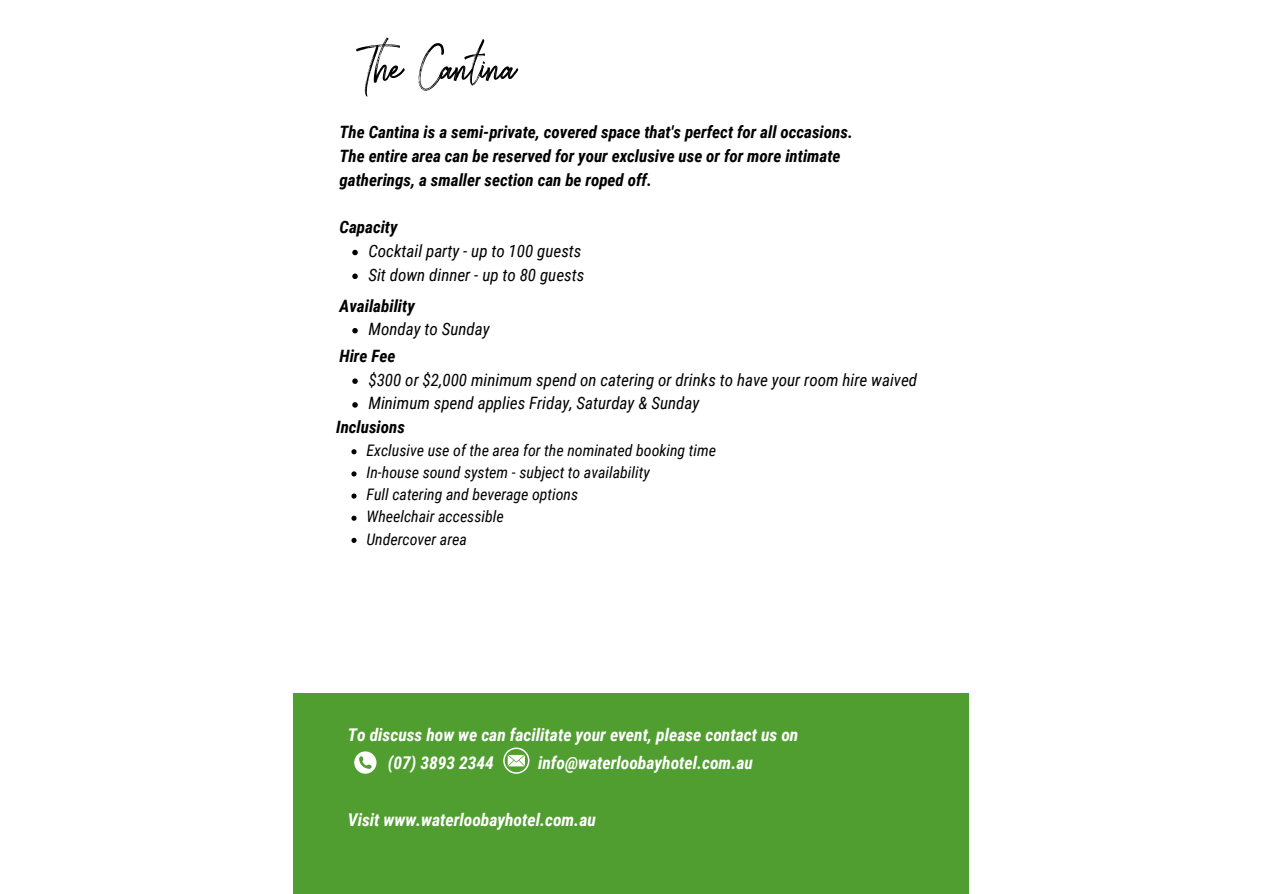
<style>
.page{position:relative;width:1263px;height:894px;background:#fff}
.page>*{position:absolute;margin:0;border:0;box-sizing:border-box;transform-origin:0 0}
.t1{font:51.45px "Brownhill Script";color:#000}
.t2{font:italic 700 17.55px/28.2px "Roboto Condensed";color:#fff}
.t3{font:italic 700 17.1px/23.7px "Roboto Condensed";color:#000}
.t4{font:italic 17.1px/23.7px "Roboto Condensed";color:#000}
.t5{font:italic 15.9px/22.2px "Roboto Condensed";color:#000}
</style>
<div class="page">
<svg style="left:351px;top:449px;width:6px;height:5px"></svg>
<svg style="left:351px;top:471px;width:6px;height:5px"></svg>
<svg style="left:351px;top:493px;width:6px;height:5px"></svg>
<svg style="left:351px;top:515px;width:6px;height:5px"></svg>
<svg style="left:351px;top:537px;width:6px;height:5px"></svg>
<svg style="left:352px;top:250px;width:6px;height:5px"></svg>
<svg style="left:352px;top:273px;width:6px;height:6px"></svg>
<svg style="left:352px;top:328px;width:6px;height:5px"></svg>
<svg style="left:352px;top:378px;width:6px;height:6px"></svg>
<svg style="left:352px;top:402px;width:6px;height:5px"></svg>
<div style="left:294px;top:693px;width:675px;height:200px;background:#509e2f"></div>
<svg style="left:354px;top:751px;width:22px;height:22px"></svg>
<svg style="left:503px;top:747px;width:26px;height:26px"></svg>
<h1 class="t1" style="left:356px;top:36px;width:162px">The Cantina</h1>
<p class="t3" style="left:339px;top:120px;width:515px">The Cantina is a semi-private, covered space that's perfect for all occasions.<br>The entire area can be reserved for your exclusive use or for more intimate gatherings, a smaller section can be roped off.</p>
<p class="t3" style="left:339px;top:215px;width:60px">Capacity</p>
<p class="t4" style="left:368px;top:239px;width:217px">Cocktail party - up to 100 guests<br>Sit down dinner - up to 80 guests</p>
<p class="t3" style="left:339px;top:294px;width:77px">Availability</p>
<p class="t4" style="left:368px;top:317px;width:123px">Monday to Sunday</p>
<p class="t3" style="left:339px;top:344px;width:57px">Hire Fee</p>
<p class="t4" style="left:368px;top:368px;width:550px">$300 or $2,000 minimum spend on catering or drinks to have your room hire waived<br>Minimum spend applies Friday, Saturday &amp; Sunday</p>
<p class="t3" style="left:336px;top:415px;width:70px">Inclusions</p>
<p class="t5" style="left:366px;top:439px;width:351px">Exclusive use of the area for the nominated booking time In-house sound system - subject to availability<br>Full catering and beverage options<br>Wheelchair accessible<br>Undercover area</p>
<p class="t2" style="left:388px;top:720px;width:412px;text-indent:-40px">To discuss how we can facilitate your event, please contact us on (07) 3893 2344</p>
<p class="t2" style="left:538px;top:749px;width:216px">info@waterloobayhotel.com.au</p>
<p class="t2" style="left:348px;top:805px;width:250px">Visit www.waterloobayhotel.com.au</p>
</div>
